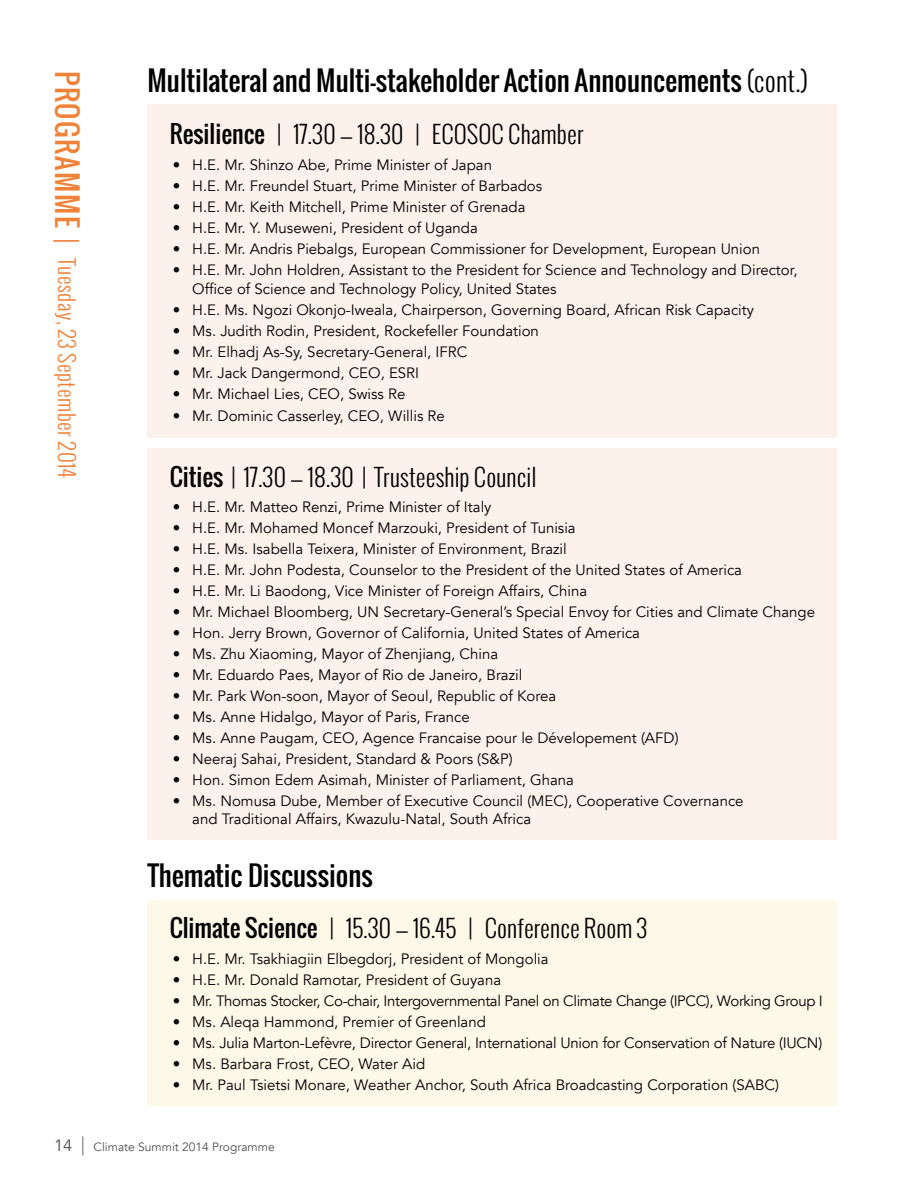
<style>
.page{position:relative;width:918px;height:1188px;background:#fff}
.page>*{position:absolute;margin:0;border:0;box-sizing:border-box;transform-origin:0 0}
.t1{font:27px "Oswald";color:#000}
.t2{font:300 24px "Oswald";color:#000}
.t3{font:300 21.15px "Oswald";letter-spacing:.02em;color:#f08239}
.t4{font:15px/19.5px "Avenir";color:#000}
.t5{font:15px "Avenir";letter-spacing:-.025em;color:#000}
.t6{font:12px "Avenir";color:#000}
.s1{font-weight:400;font-size:28.2px}
.s2{font-size:28.2px}
.s3{font-weight:300}
.s4{font-weight:400}
.s5{font-size:16.5px}
.s6{font-size:24.75px}
</style>
<div class="page">
<div style="left:148px;top:104px;width:689px;height:333px;background:#fdf1eb"></div>
<div style="left:148px;top:448px;width:689px;height:392px;background:#fdf1eb"></div>
<div style="left:148px;top:900px;width:689px;height:206px;background:#fdf9e8"></div>
<h3 class="t3" style="left:81px;top:71px;width:408px;rotate:90deg"><span class="s1">PROGRAMME</span> <span class="s2">|</span> Tuesday, 23 September 2014</h3>
<h1 class="t1" style="left:148px;top:60px;width:662px">Multilateral and Multi-stakeholder Action Announcements <span class="s3">(cont.)</span></h1>
<h2 class="t2" style="left:170px;top:118px;width:415px"><span class="s4">Resilience</span> | 17.30 — 18.30 | ECOSOC Chamber</h2>
<p class="t4" style="left:173px;top:155px;width:321px">• H.E. Mr. Shinzo Abe, Prime Minister of Japan</p>
<p class="t4" style="left:173px;top:176px;width:371px">• H.E. Mr. Freundel Stuart, Prime Minister of Barbados</p>
<p class="t4" style="left:173px;top:197px;width:354px">• H.E. Mr. Keith Mitchell, Prime Minister of Grenada</p>
<p class="t4" style="left:173px;top:218px;width:307px">• H.E. Mr. Y. Museweni, President of Uganda</p>
<p class="t4" style="left:173px;top:239px;width:589px">• H.E. Mr. Andris Piebalgs, European Commissioner for Development, European Union</p>
<p class="t4" style="left:192px;top:260px;width:607px;text-indent:-19px">• H.E. Mr. John Holdren, Assistant to the President for Science and Technology and Director,<br>Office of Science and Technology Policy, United States</p>
<p class="t4" style="left:173px;top:300px;width:583px">• H.E. Ms. Ngozi Okonjo-Iweala, Chairperson, Governing Board, African Risk Capacity</p>
<p class="t4" style="left:173px;top:321px;width:368px">• Ms. Judith Rodin, President, Rockefeller Foundation</p>
<p class="t4" style="left:173px;top:342px;width:296px">• Mr. Elhadj As-Sy, Secretary-General, IFRC</p>
<p class="t4" style="left:173px;top:363px;width:248px">• Mr. Jack Dangermond, CEO, ESRI</p>
<p class="t4" style="left:173px;top:384px;width:234px">• Mr. Michael Lies, CEO, Swiss Re</p>
<p class="t4" style="left:173px;top:406px;width:274px">• Mr. Dominic Casserley, CEO, Willis Re</p>
<h2 class="t2" style="left:170px;top:460px;width:368px"><span class="s4">Cities</span> | 17.30 — 18.30 | Trusteeship Council</h2>
<p class="t4" style="left:173px;top:498px;width:320px">• H.E. Mr. Matteo Renzi, Prime Minister of Italy</p>
<p class="t4" style="left:173px;top:519px;width:404px">• H.E. Mr. Mohamed Moncef Marzouki, President of Tunisia</p>
<p class="t4" style="left:173px;top:540px;width:396px">• H.E. Ms. Isabella Teixera, Minister of Environment, Brazil</p>
<p class="t4" style="left:173px;top:561px;width:571px">• H.E. Mr. John Podesta, Counselor to the President of the United States of America</p>
<p class="t4" style="left:173px;top:582px;width:416px">• H.E. Mr. Li Baodong, Vice Minister of Foreign Affairs, China</p>
<p class="t4" style="left:173px;top:603px;width:644px">• Mr. Michael Bloomberg, UN Secretary-General’s Special Envoy for Cities and Climate Change</p>
<p class="t4" style="left:173px;top:624px;width:469px">• Hon. Jerry Brown, Governor of California, United States of America</p>
<p class="t4" style="left:173px;top:645px;width:327px">• Ms. Zhu Xiaoming, Mayor of Zhenjiang, China</p>
<p class="t4" style="left:173px;top:666px;width:351px">• Mr. Eduardo Paes, Mayor of Rio de Janeiro, Brazil</p>
<p class="t4" style="left:173px;top:687px;width:385px">• Mr. Park Won-soon, Mayor of Seoul, Republic of Korea</p>
<p class="t4" style="left:173px;top:708px;width:299px">• Ms. Anne Hidalgo, Mayor of Paris, France</p>
<p class="t4" style="left:173px;top:729px;width:507px">• Ms. Anne Paugam, CEO, Agence Francaise pour le Dévelopement (AFD)</p>
<p class="t4" style="left:173px;top:750px;width:341px">• Neeraj Sahai, President, Standard &amp; Poors (S&amp;P)</p>
<p class="t4" style="left:173px;top:771px;width:403px">• Hon. Simon Edem Asimah, Minister of Parliament, Ghana</p>
<p class="t4" style="left:192px;top:792px;width:553px;line-height:18px;text-indent:-19px">• Ms. Nomusa Dube, Member of Executive Council (MEC), Cooperative Covernance and Traditional Affairs, Kwazulu-Natal, South Africa</p>
<h1 class="t1" style="left:148px;top:855px;width:227px">Thematic Discussions</h1>
<h2 class="t2" style="left:170px;top:912px;width:479px"><span class="s4">Climate Science</span> | 15.30 — 16.45 | Conference Room 3</h2>
<p class="t4" style="left:173px;top:949px;width:377px">• H.E. Mr. Tsakhiagiin Elbegdorj, President of Mongolia</p>
<p class="t4" style="left:173px;top:970px;width:330px">• H.E. Mr. Donald Ramotar, President of Guyana</p>
<p class="t5" style="left:173px;top:992px;width:652px">• Mr. Thomas Stocker, Co-chair, Intergovernmental Panel on Climate Change (IPCC), Working Group I</p>
<p class="t4" style="left:173px;top:1012px;width:315px">• Ms. Aleqa Hammond, Premier of Greenland</p>
<p class="t4" style="left:173px;top:1033px;width:651px">• Ms. Julia Marton-Lefèvre, Director General, International Union for Conservation of Nature (IUCN)</p>
<p class="t4" style="left:173px;top:1054px;width:254px">• Ms. Barbara Frost, CEO, Water Aid</p>
<p class="t4" style="left:173px;top:1076px;width:608px">• Mr. Paul Tsietsi Monare, Weather Anchor, South Africa Broadcasting Corporation (SABC)</p>
<p class="t6" style="left:54px;top:1139px;width:222px"><span class="s5">14</span> <span class="s6">|</span> Climate Summit 2014 Programme</p>
</div>
